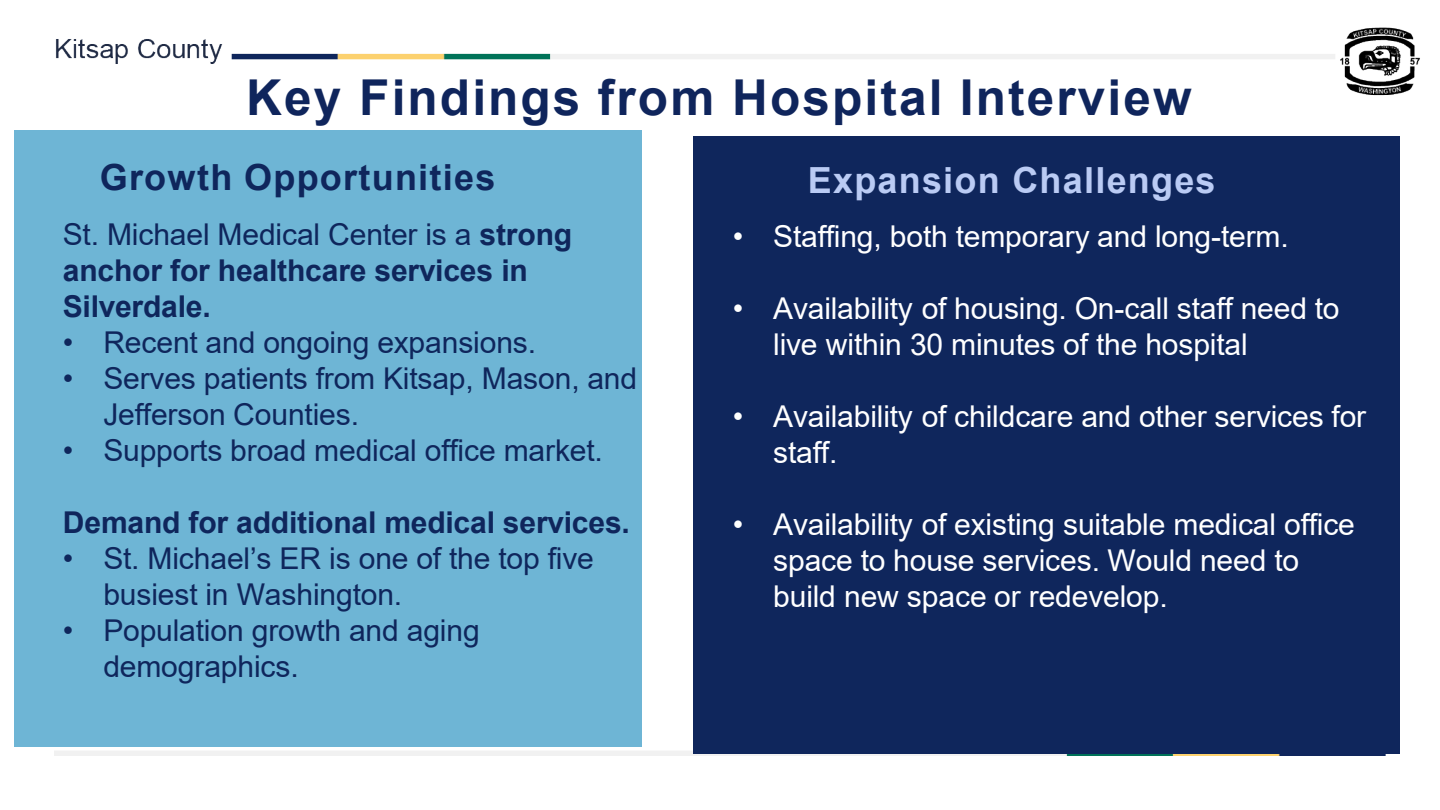
<style>
.page{position:relative;width:1440px;height:810px;background:#fff}
.page>*{position:absolute;margin:0;border:0;box-sizing:border-box;transform-origin:0 0}
.t1{font:700 49.5px "Arial";letter-spacing:.045em;color:#0f255c}
.t2{font:700 36px "Arial";letter-spacing:.035em;color:#0f265c}
.t3{font:700 36px "Arial";letter-spacing:.035em;color:#bacbf4}
.t4{font:30px/36px "Arial";letter-spacing:-.005em;color:#fff}
.t5{font:30px/36px "Arial";letter-spacing:-.005em;color:#0f265c}
.t6{font:700 30px/36px "Arial";letter-spacing:-.005em;color:#0f265c}
.s1{font-weight:400}
</style>
<div class="page">
<img style="left:54px;top:27px;width:1366px;height:729px">
<div style="left:693px;top:136px;width:706px;height:617px;background:#0f265c"></div>
<div style="left:14px;top:130px;width:628px;height:617px;background:#6eb5d5"></div>
<p class="t1" style="left:246px;top:63px;width:947px">Key Findings from Hospital Interview</p>
<p class="t2" style="left:100px;top:152px;width:397px">Growth Opportunities</p>
<p class="t3" style="left:808px;top:155px;width:409px">Expansion Challenges</p>
<p class="t6" style="left:63px;top:217px;width:511px"><span class="s1">St. Michael Medical Center is a</span> strong anchor for healthcare services in<br>Silverdale.</p>
<p class="t5" style="left:63px;top:325px;width:475px">• Recent and ongoing expansions.</p>
<p class="t5" style="left:103px;top:361px;width:535px;text-indent:-40px">• Serves patients from Kitsap, Mason, and<br>Jefferson Counties.</p>
<p class="t5" style="left:63px;top:433px;width:542px">• Supports broad medical office market.</p>
<p class="t6" style="left:63px;top:505px;width:569px">Demand for additional medical services.</p>
<p class="t5" style="left:103px;top:541px;width:492px;text-indent:-40px">• St. Michael’s ER is one of the top five busiest in Washington.</p>
<p class="t5" style="left:103px;top:613px;width:378px;text-indent:-40px">• Population growth and aging demographics.</p>
<p class="t4" style="left:733px;top:218px;width:558px">• Staffing, both temporary and long-term.</p>
<p class="t4" style="left:773px;top:290px;width:568px;text-indent:-40px">• Availability of housing. On-call staff need to live within 30 minutes of the hospital</p>
<p class="t4" style="left:773px;top:398px;width:595px;text-indent:-40px">• Availability of childcare and other services for staff.</p>
<p class="t4" style="left:773px;top:506px;width:583px;text-indent:-40px">• Availability of existing suitable medical office space to house services. Would need to build new space or redevelop.</p>
</div>
